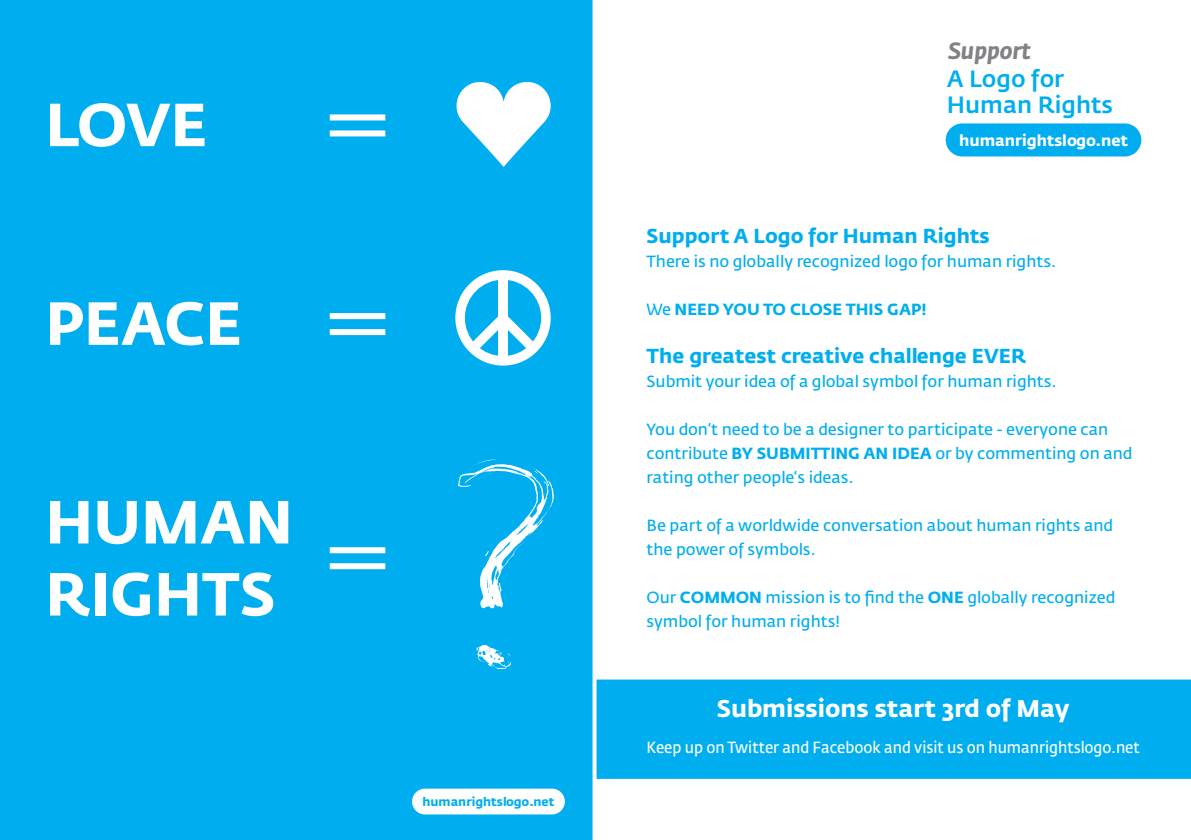
<style>
.page{position:relative;width:1191px;height:840px;background:#fff}
.page>*{position:absolute;margin:0;border:0;box-sizing:border-box;transform-origin:0 0}
.t1{font:72px "Fedra Sans Pro";color:#fff;scale:1.6 1}
.t2{font:700 60px/72px "Fedra Sans Pro";color:#fff}
.t3{font:700 24px "Fedra Sans Pro";color:#fff}
.t4{font:500 23.2px/26.2px "Fedra Sans Pro";color:#00aeef}
.t5{font:italic 700 23.2px "Fedra Sans Pro";color:#808285}
.t6{font:700 20px "Fedra Sans Pro";color:#00aeef}
.t7{font:16px/24px "Fedra Sans Pro";color:#00aeef}
.t8{font:16px "Fedra Sans Pro";color:#fff;scale:.92 1}
.t9{font:700 16px "Fedra Sans Pro";color:#00aeef}
.t10{font:700 15.6px "Fedra Sans Pro";color:#fff}
.t11{font:700 12.2px "Fedra Sans Pro";color:#00aeef}
.s1{font-weight:400}
.s2{font-weight:700}
</style>
<div class="page">
<div style="left:0;top:0;width:595px;height:839px;background:#00aeef"></div>
<svg style="left:456px;top:82px;width:95px;height:85px"></svg>
<svg style="left:455px;top:270px;width:96px;height:95px"></svg>
<div style="left:412px;top:788px;width:153px;height:26px;background:#fff;border-radius:13px"></div>
<svg style="left:452px;top:459px;width:102px;height:150px"></svg>
<svg style="left:476px;top:644px;width:35px;height:24px"></svg>
<div style="left:596px;top:679px;width:595px;height:99px;background:#00aeef"></div>
<div style="left:945px;top:123px;width:196px;height:33px;background:#00aeef;border-radius:17px"></div>
<svg style="left:592px;top:0;width:3px;height:839px;background:#d0f0fc"></svg>
<p class="t2" style="left:45px;top:89px;width:164px">LOVE</p>
<p class="t2" style="left:45px;top:287px;width:198px">PEACE</p>
<p class="t1" style="left:323px;top:77px;width:45px">=</p>
<p class="t1" style="left:323px;top:275px;width:45px">=</p>
<p class="t2" style="left:45px;top:486px;width:249px">HUMAN<br>RIGHTS</p>
<p class="t1" style="left:323px;top:509px;width:45px">=</p>
<p class="t11" style="left:422px;top:793px;width:133px">humanrightslogo.net</p>
<h3 class="t5" style="left:948px;top:36px;width:84px">Support</h3>
<h3 class="t4" style="left:946px;top:66px;width:168px">A Logo for<br>Human Rights</h3>
<p class="t10" style="left:959px;top:131px;width:170px">humanrightslogo.net</p>
<p class="t6" style="left:646px;top:223px;width:344px">Support A Logo for Human Rights</p>
<p class="t7" style="left:646px;top:249px;width:411px">There is no globally recognized logo for human rights.</p>
<p class="t9" style="left:646px;top:299px;width:281px"><span class="s1">We</span> NEED YOU TO CLOSE THIS GAP!</p>
<p class="t6" style="left:646px;top:343px;width:381px">The greatest creative challenge EVER</p>
<p class="t7" style="left:646px;top:369px;width:411px">Submit your idea of a global symbol for human rights.</p>
<p class="t7" style="left:646px;top:417px;width:487px">You don‘t need to be a designer to participate - everyone can contribute <span class="s2">BY SUBMITTING AN IDEA</span> or by commenting on and rating other people‘s ideas.</p>
<p class="t7" style="left:646px;top:513px;width:468px">Be part of a worldwide conversation about human rights and the power of symbols.</p>
<p class="t7" style="left:646px;top:585px;width:470px">Our <span class="s2">COMMON</span> mission is to find the <span class="s2">ONE</span> globally recognized symbol for human rights!</p>
<p class="t3" style="left:717px;top:693px;width:354px">Submissions start 3rd of May</p>
<p class="t8" style="left:646px;top:736px;width:537px">Keep up on Twitter and Facebook and visit us on humanrightslogo.net</p>
</div>
